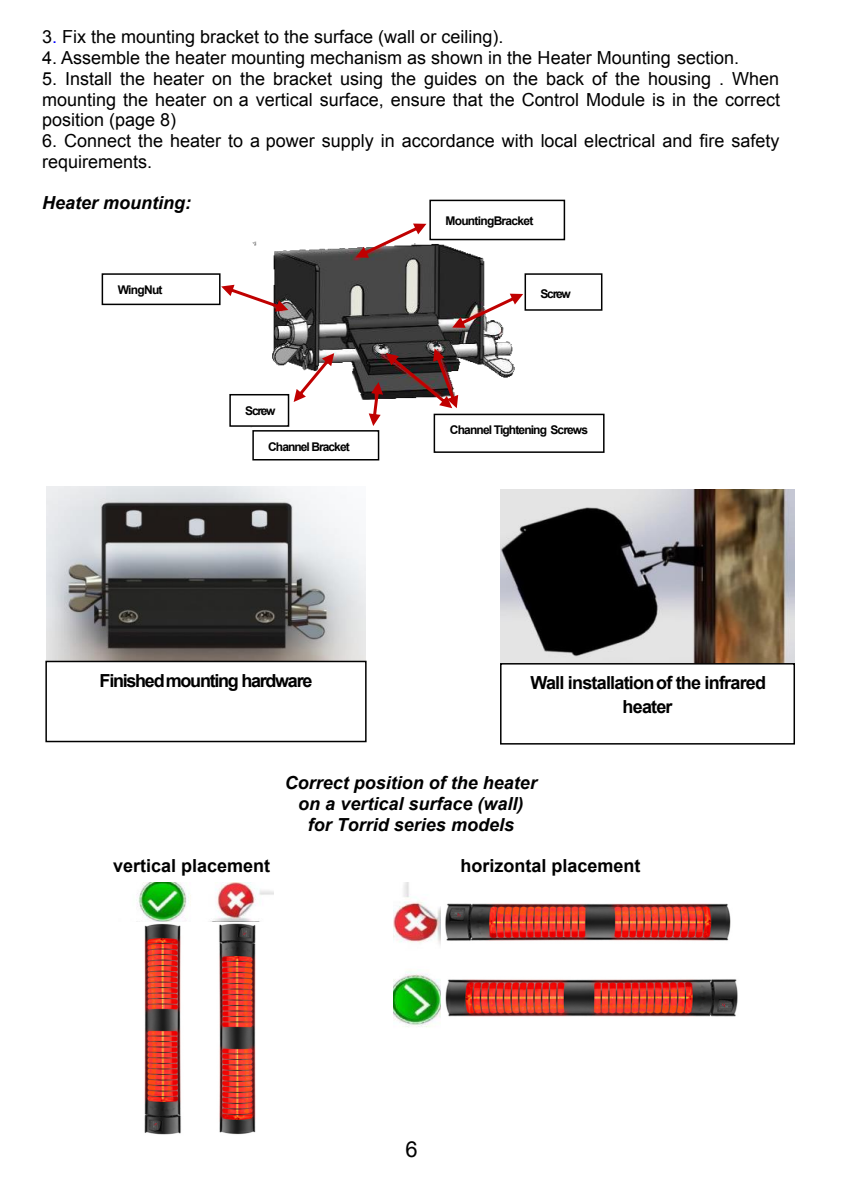
<style>
.page{position:relative;width:843px;height:1192px;background:#fff}
.page>*{position:absolute;margin:0;border:0;box-sizing:border-box;transform-origin:0 0}
.t1{font:22px "Arial";color:#000}
.t2{font:18px/20.4px "Arial";color:#000;text-align:justify}
.t3{font:italic 700 18px/20.8px "Arial";color:#000;text-align:center}
.t4{font:700 18px "Arial";color:#000}
.t5{font:700 18px/23.6px "Arial";letter-spacing:-.045em;color:#000;text-align:center}
.t6{font:700 18px "Arial";letter-spacing:-.07em;color:#000}
.t7{font:700 12px "Arial";letter-spacing:-.07em;color:#000}
.s1{color:#00f}
</style>
<div class="page">
<img style="left:136px;top:882px;width:138px;height:40px">
<img style="left:393px;top:882px;width:48px;height:145px">
<img style="left:233px;top:223px;width:316px;height:220px">
<svg style="left:355px;top:223px;width:71px;height:35px"></svg>
<div style="left:429px;top:200px;width:136px;height:40px;background:#fff;border:2px solid #000"></div>
<svg style="left:452px;top:294px;width:71px;height:34px"></svg>
<div style="left:524px;top:273px;width:78px;height:38px;background:#fff;border:2px solid #000"></div>
<svg style="left:221px;top:285px;width:67px;height:26px"></svg>
<div style="left:102px;top:273px;width:118px;height:32px;background:#fff;border:2px solid #000"></div>
<svg style="left:294px;top:353px;width:40px;height:49px"></svg>
<div style="left:229px;top:394px;width:60px;height:33px;background:#fff;border:2px solid #000"></div>
<div style="left:252px;top:430px;width:127px;height:30px;background:#fff;border:2px solid #000"></div>
<div style="left:433px;top:413px;width:171px;height:40px;background:#fff;border:2px solid #000"></div>
<img style="left:369px;top:348px;width:89px;height:78px">
<img style="left:46px;top:486px;width:320px;height:174px">
<img style="left:501px;top:489px;width:293px;height:174px">
<div style="left:45px;top:660px;width:321px;height:82px;background:#fff;border:2px solid #000"></div>
<div style="left:500px;top:663px;width:295px;height:81px;background:#fff;border:2px solid #000"></div>
<img style="left:445px;top:979px;width:293px;height:38px">
<img style="left:445px;top:903px;width:286px;height:38px">
<img style="left:219px;top:923px;width:37px;height:212px">
<img style="left:144px;top:923px;width:37px;height:212px">
<p class="t2" style="left:42px;top:29px;width:463px">3<span class="s1">.</span> Fix the mounting bracket to the surface (wall or ceiling).</p>
<p class="t2" style="left:42px;top:49px;width:698px">4. Assemble the heater mounting mechanism as shown in the Heater Mounting section.</p>
<p class="t2" style="left:42px;top:70px;width:739px">5. Install the heater on the bracket using the guides on the back of the housing . When mounting the heater on a vertical surface, ensure that the Control Module is in the correct position (page 8)</p>
<p class="t2" style="left:42px;top:132px;width:739px">6. Connect the heater to a power supply in accordance with local electrical and fire safety requirements.</p>
<p class="t3" style="left:42px;top:194px;width:151px">Heater mounting:</p>
<p class="t7" style="left:445px;top:216px;width:89px">MountingBracket</p>
<p class="t7" style="left:118px;top:285px;width:46px">WingNut</p>
<p class="t7" style="left:540px;top:289px;width:32px">Screw</p>
<p class="t7" style="left:245px;top:406px;width:32px">Screw</p>
<p class="t7" style="left:268px;top:442px;width:83px">Channel Bracket</p>
<p class="t7" style="left:450px;top:425px;width:140px">Channel Tightening Screws</p>
<p class="t6" style="left:100px;top:673px;width:214px">Finishedmounting hardware</p>
<p class="t5" style="left:530px;top:672px;width:237px">Wall installationof the infrared heater</p>
<p class="t3" style="left:285px;top:774px;width:254px">Correct position of the heater on a vertical surface (wall) for Torrid series models</p>
<p class="t4" style="left:113px;top:859px;width:158px">vertical placement</p>
<p class="t4" style="left:460px;top:859px;width:182px">horizontal placement</p>
<p class="t1" style="left:405px;top:1140px;width:14px">6</p>
</div>
